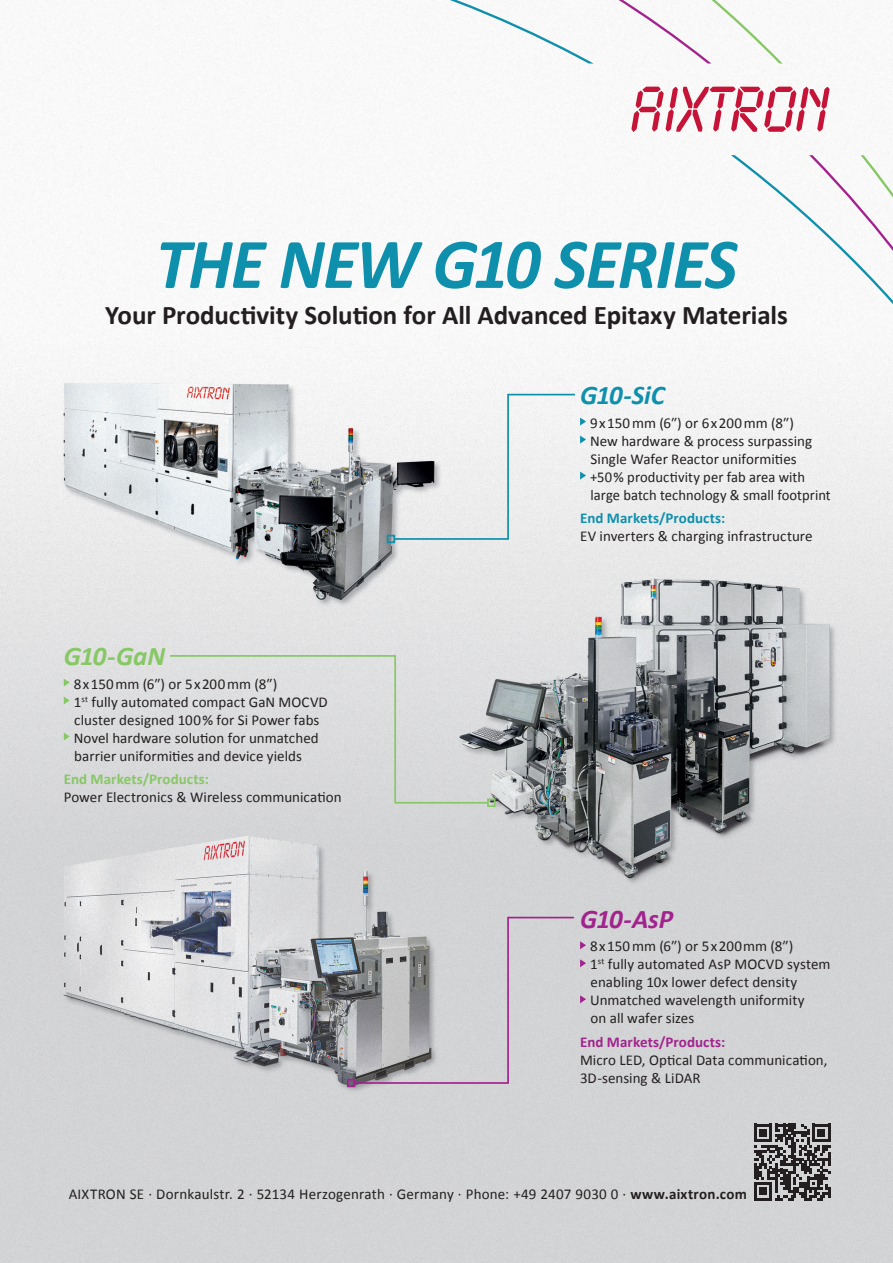
<style>
.page{position:relative;width:893px;height:1263px;background:#fff}
.page>*{position:absolute;margin:0;border:0;box-sizing:border-box;transform-origin:0 0}
.t1{font:italic 700 72px "Calibri";letter-spacing:-.025em;color:#0e8fac}
.t2{font:700 27px "Calibri";letter-spacing:-.005em;color:#231f20}
.t3{font:italic 700 27px "Calibri";letter-spacing:-.02em;color:#a2238e}
.t4{font:italic 700 27px "Calibri";letter-spacing:-.02em;color:#0e8fac}
.t5{font:italic 700 27px "Calibri";letter-spacing:-.02em;color:#87c765}
.t6{font:15px/18px "Calibri";letter-spacing:.005em;color:#231f20}
.t7{font:700 15px "Calibri";letter-spacing:.005em;color:#a2238e}
.t8{font:700 15px "Calibri";letter-spacing:.005em;color:#0e8fac}
.t9{font:700 15px "Calibri";letter-spacing:.005em;color:#87c765}
.s1{font-weight:700}
</style>
<div class="page">
<img style="left:0;top:0;width:893px;height:1263px">
<svg style="left:353px;top:916px;width:233px;height:169px;background:#c1bfc2"></svg>
<div style="left:347px;top:1079px;width:8px;height:8px;border:2px solid #a2238e"></div>
<svg style="left:393px;top:393px;width:193px;height:148px"></svg>
<div style="left:387px;top:535px;width:8px;height:8px;border:2px solid #0e8fac"></div>
<div style="left:168px;top:654px;width:322px;height:150px;background:#dbdbdd"></div>
<div style="left:487px;top:798px;width:8px;height:9px;border:2px solid #87c765"></div>
<svg style="left:64px;top:678px;width:6px;height:8px"></svg>
<svg style="left:64px;top:696px;width:6px;height:8px"></svg>
<svg style="left:64px;top:732px;width:6px;height:8px"></svg>
<svg style="left:754px;top:1124px;width:76px;height:76px;background:#6c6a6b"></svg>
<svg style="left:731px;top:155px;width:162px;height:168px"></svg>
<svg style="left:308px;top:0;width:475px;height:64px"></svg>
<svg style="left:631px;top:87px;width:199px;height:45px"></svg>
<h1 class="t1" style="left:156px;top:213px;width:583px">THE NEW G10 SERIES</h1>
<h2 class="t2" style="left:105px;top:296px;width:684px">Your Productivity Solution for All Advanced Epitaxy Materials</h2>
<h2 class="t5" style="left:64px;top:637px;width:103px">G10-GaN</h2>
<p class="t6" style="left:74px;top:674px;width:256px">8 x 150 mm (6″) or 5 x 200 mm (8″)<br>1<sup>st</sup> fully automated compact GaN MOCVD cluster designed 100 % for Si Power fabs Novel hardware solution for unmatched barrier uniformities and device yields</p>
<p class="t9" style="left:64px;top:769px;width:147px">End Markets/Products:</p>
<p class="t6" style="left:64px;top:788px;width:279px">Power Electronics &amp; Wireless communication</p>
<h2 class="t4" style="left:580px;top:376px;width:86px">G10-SiC</h2>
<p class="t6" style="left:590px;top:413px;width:242px">9 x 150 mm (6″) or 6 x 200 mm (8″)<br>New hardware &amp; process surpassing Single Wafer Reactor uniformities<br>+50 % productivity per fab area with large batch technology &amp; small footprint</p>
<p class="t8" style="left:580px;top:508px;width:147px">End Markets/Products:</p>
<p class="t6" style="left:580px;top:527px;width:234px">EV inverters &amp; charging infrastructure</p>
<h2 class="t3" style="left:580px;top:899px;width:95px">G10-AsP</h2>
<p class="t6" style="left:590px;top:937px;width:242px">8 x 150 mm (6″) or 5 x 200 mm (8″)<br>1<sup>st</sup> fully automated AsP MOCVD system enabling 10x lower defect density<br>Unmatched wavelength uniformity<br>on all wafer sizes</p>
<p class="t7" style="left:580px;top:1031px;width:147px">End Markets/Products:</p>
<p class="t6" style="left:580px;top:1051px;width:249px">Micro LED, Optical Data communication,<br>3D-sensing &amp; LiDAR</p>
<p class="t6" style="left:69px;top:1185px;width:680px">AIXTRON SE · Dornkaulstr. 2 · 52134 Herzogenrath · Germany · Phone: +49 2407 9030 0 · <span class="s1">www.aixtron.com</span></p>
</div>
